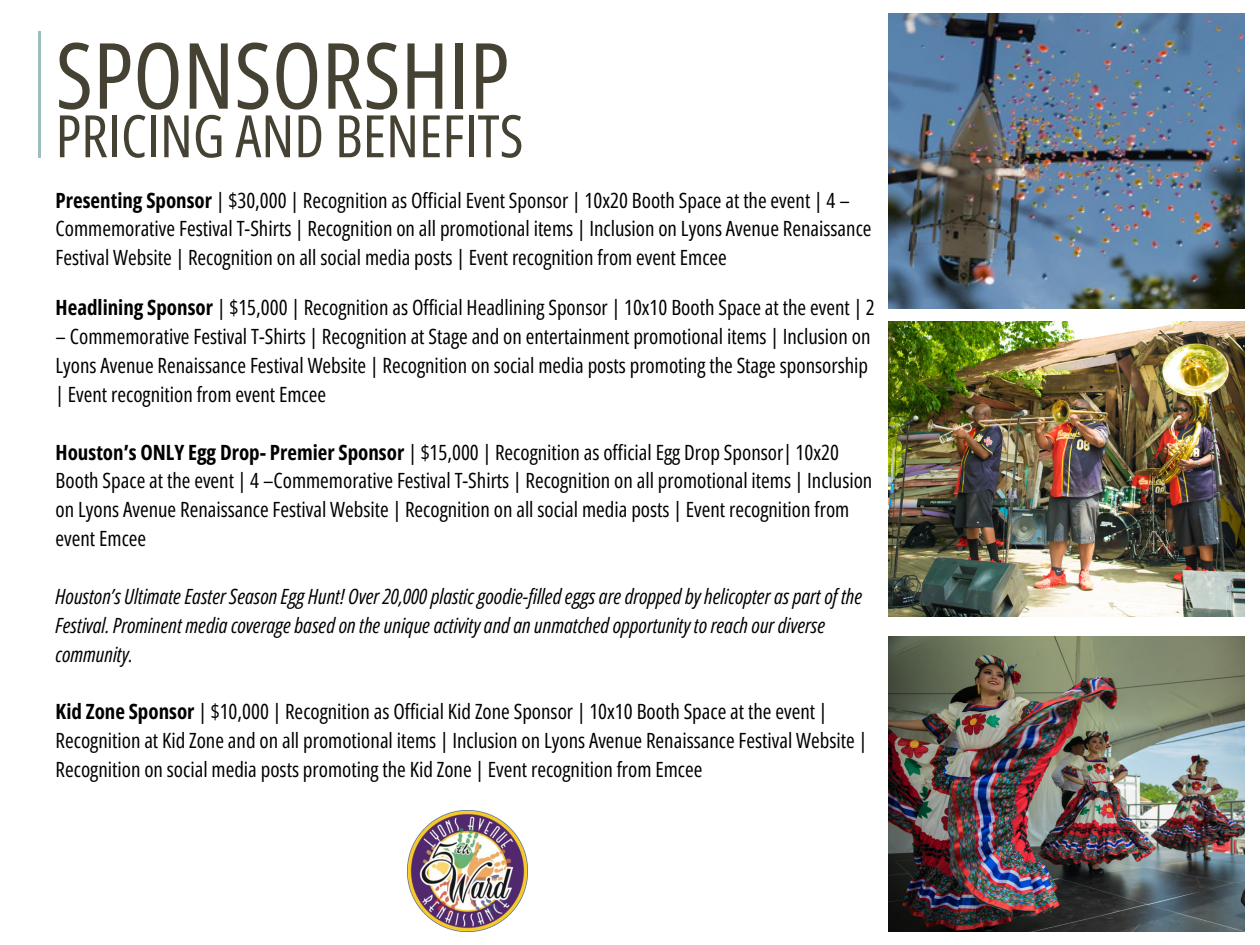
<style>
.page{position:relative;width:1260px;height:945px;background:#fff}
.page>*{position:absolute;margin:0;border:0;box-sizing:border-box;transform-origin:0 0}
.t1{font:91.35px "Open Sans Condensed";color:#464233}
.t2{font:58.62px "Open Sans Condensed";color:#464233}
.t3{font:21px/28.9px "Open Sans Condensed";color:#000}
.t4{font:italic 21px/28.9px "Open Sans Condensed";color:#000}
.s1{font-weight:700}
</style>
<div class="page">
<hr style="left:39px;top:32px;width:2px;height:125px;background:#9cbdbc">
<img style="left:408px;top:811px;width:119px;height:121px">
<img style="left:888px;top:14px;width:356px;height:294px">
<img style="left:888px;top:322px;width:356px;height:294px">
<img style="left:888px;top:637px;width:356px;height:294px">
<p class="t1" style="left:56px;top:11px;width:455px">SPONSORSHIP</p>
<p class="t2" style="left:56px;top:95px;width:469px">PRICING AND BENEFITS</p>
<p class="t3" style="left:56px;top:185px;width:817px"><span class="s1">Presenting Sponsor</span> | $30,000 | Recognition as Official Event Sponsor | 10x20 Booth Space at the event | 4 –<br>Commemorative Festival T-Shirts | Recognition on all promotional items | Inclusion on Lyons Avenue Renaissance<br>Festival Website | Recognition on all social media posts | Event recognition from event Emcee</p>
<p class="t3" style="left:56px;top:293px;width:821px"><span class="s1">Headlining Sponsor</span> | $15,000 | Recognition as Official Headlining Sponsor | 10x10 Booth Space at the event | 2</p>
<p class="t3" style="left:56px;top:321px;width:816px;text-align:justify">– Commemorative Festival T-Shirts | Recognition at Stage and on entertainment promotional items | Inclusion on Lyons Avenue Renaissance Festival Website | Recognition on social media posts promoting the Stage sponsorship | Event recognition from event Emcee</p>
<p class="t3" style="left:56px;top:437px;width:818px"><span class="s1">Houston’s ONLY Egg Drop- Premier Sponsor</span> | $15,000 | Recognition as official Egg Drop Sponsor| 10x20<br>Booth Space at the event | 4 –Commemorative Festival T-Shirts | Recognition on all promotional items | Inclusion on Lyons Avenue Renaissance Festival Website | Recognition on all social media posts | Event recognition from event Emcee</p>
<p class="t4" style="left:56px;top:581px;width:808px">Houston’s Ultimate Easter Season Egg Hunt! Over 20,000 plastic goodie-filled eggs are dropped by helicopter as part of the<br>Festival. Prominent media coverage based on the unique activity and an unmatched opportunity to reach our diverse community.</p>
<p class="t3" style="left:56px;top:697px;width:813px"><span class="s1">Kid Zone Sponsor</span> | $10,000 | Recognition as Official Kid Zone Sponsor | 10x10 Booth Space at the event |<br>Recognition at Kid Zone and on all promotional items | Inclusion on Lyons Avenue Renaissance Festival Website |<br>Recognition on social media posts promoting the Kid Zone | Event recognition from Emcee</p>
</div>
